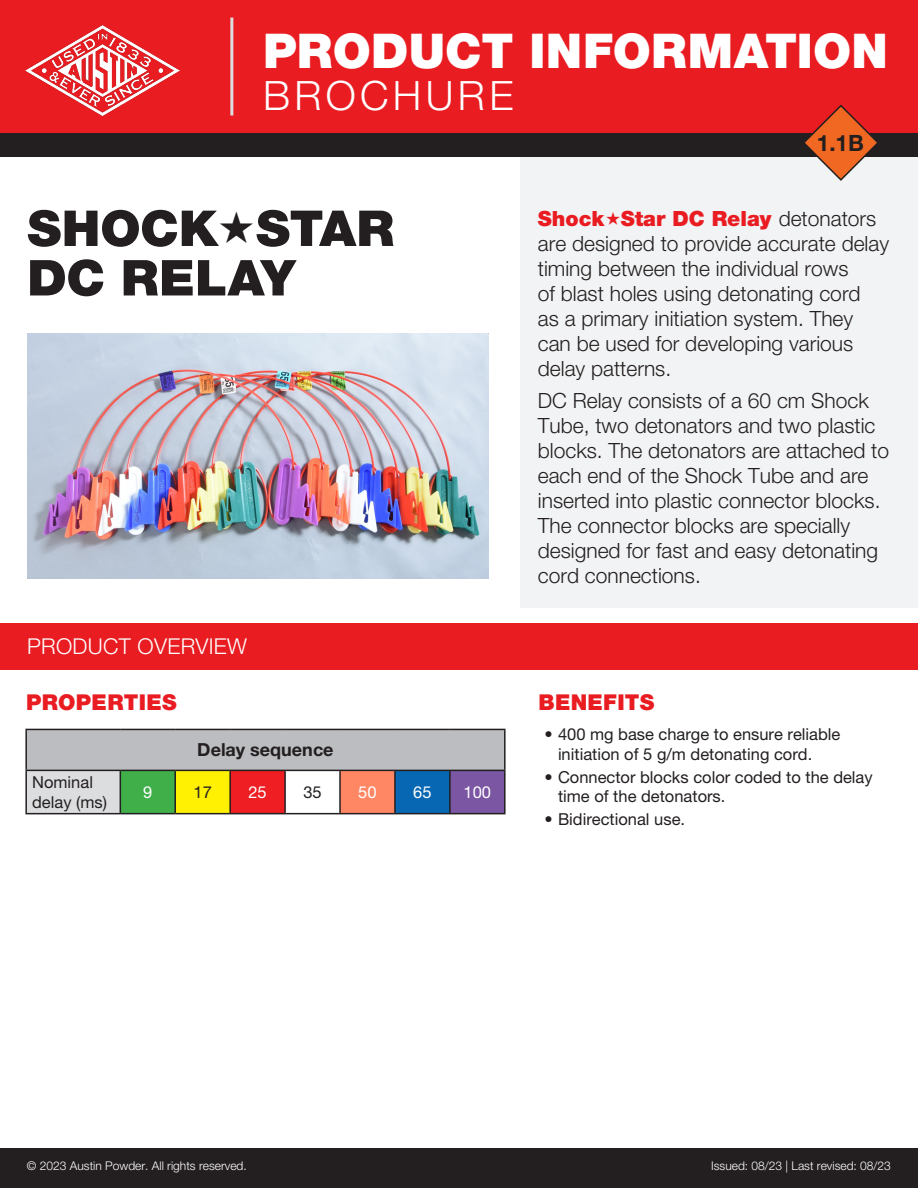
<style>
.page{position:relative;width:918px;height:1188px;background:#fff}
.page>*{position:absolute;margin:0;border:0;box-sizing:border-box;transform-origin:0 0}
.t1{font:900 49.5px/49.5px "Helvetica Neue CE";letter-spacing:-.005em;color:#231f20}
.t2{font:900 48px "Helvetica Neue CE";letter-spacing:.005em;color:#fff}
.t3{font:300 40.5px "Helvetica Neue CE";letter-spacing:.11em;color:#fff}
.t4{font:700 22.5px "Helvetica Neue CE";color:#231f20}
.t5{font:900 21.9px "Helvetica Neue CE";letter-spacing:.015em;color:#e91c22}
.t6{font:300 21.9px "Helvetica Neue CE";letter-spacing:.015em;color:#fff}
.t7{font:300 21px/25px "Helvetica Neue CE";color:#231f20}
.t8{font:700 18px "Helvetica Neue CE";color:#231f20}
.t9{font:16.5px/19.5px "Helvetica Neue CE";color:#231f20}
.t10{font:16.5px "Helvetica Neue CE";color:#fff}
.t11{font:300 12px "Helvetica Neue CE";color:#fff}
.s1{font-weight:900;color:#e91c22}
</style>
<div class="page">
<div style="left:521px;top:151px;width:397px;height:457px;background:#f2f3f4"></div>
<div style="left:0;top:623px;width:918px;height:47px;background:#e91c22"></div>
<div style="left:0;top:0;width:918px;height:134px;background:#e91c22"></div>
<img style="left:26px;top:25px;width:153px;height:90px">
<hr style="left:230px;top:18px;width:3px;height:97px;background:#dcdddf">
<div style="left:0;top:1148px;width:918px;height:40px;background:#231f20"></div>
<div style="left:0;top:134px;width:918px;height:23px;background:#231f20"></div>
<svg style="left:802px;top:104px;width:78px;height:77px"></svg>
<div style="left:26px;top:729px;width:479px;height:41px;background:#bcbdc0"></div>
<div style="left:26px;top:770px;width:94px;height:44px;background:#dcdddf"></div>
<div style="left:120px;top:770px;width:55px;height:44px;background:#40ae49"></div>
<div style="left:175px;top:770px;width:55px;height:44px;background:#fff101"></div>
<div style="left:230px;top:770px;width:55px;height:44px;background:#ee1e23"></div>
<div style="left:340px;top:770px;width:55px;height:44px;background:#ff8764"></div>
<div style="left:395px;top:770px;width:55px;height:44px;background:#0767b2"></div>
<div style="left:450px;top:770px;width:55px;height:44px;background:#7a56a3"></div>
<hr style="left:25px;top:729px;width:95px;height:1px;background:#231f20">
<hr style="left:25px;top:730px;width:2px;height:40px;background:#231f20">
<hr style="left:120px;top:729px;width:55px;height:1px;background:#231f20">
<hr style="left:175px;top:729px;width:55px;height:1px;background:#231f20">
<hr style="left:230px;top:729px;width:55px;height:1px;background:#231f20">
<hr style="left:285px;top:729px;width:55px;height:1px;background:#231f20">
<hr style="left:340px;top:729px;width:55px;height:1px;background:#231f20">
<hr style="left:395px;top:729px;width:55px;height:1px;background:#231f20">
<hr style="left:450px;top:729px;width:56px;height:1px;background:#231f20">
<hr style="left:504px;top:730px;width:2px;height:40px;background:#231f20">
<hr style="left:25px;top:770px;width:95px;height:1px;background:#231f20">
<hr style="left:120px;top:770px;width:55px;height:1px;background:#231f20">
<hr style="left:120px;top:771px;width:1px;height:42px;background:#231f20">
<hr style="left:175px;top:770px;width:55px;height:1px;background:#231f20">
<hr style="left:174px;top:771px;width:2px;height:42px;background:#231f20">
<hr style="left:230px;top:770px;width:55px;height:1px;background:#231f20">
<hr style="left:229px;top:771px;width:2px;height:42px;background:#231f20">
<hr style="left:285px;top:770px;width:55px;height:1px;background:#231f20">
<hr style="left:284px;top:771px;width:2px;height:42px;background:#231f20">
<hr style="left:340px;top:770px;width:55px;height:1px;background:#231f20">
<hr style="left:339px;top:771px;width:2px;height:42px;background:#231f20">
<hr style="left:395px;top:770px;width:55px;height:1px;background:#231f20">
<hr style="left:394px;top:771px;width:2px;height:42px;background:#231f20">
<hr style="left:450px;top:770px;width:56px;height:1px;background:#231f20">
<hr style="left:449px;top:771px;width:2px;height:42px;background:#231f20">
<hr style="left:25px;top:771px;width:2px;height:42px;background:#231f20">
<hr style="left:504px;top:771px;width:2px;height:42px;background:#231f20">
<hr style="left:25px;top:813px;width:95px;height:1px;background:#231f20">
<hr style="left:120px;top:813px;width:55px;height:1px;background:#231f20">
<hr style="left:175px;top:813px;width:55px;height:1px;background:#231f20">
<hr style="left:230px;top:813px;width:55px;height:1px;background:#231f20">
<hr style="left:285px;top:813px;width:55px;height:1px;background:#231f20">
<hr style="left:340px;top:813px;width:55px;height:1px;background:#231f20">
<hr style="left:395px;top:813px;width:55px;height:1px;background:#231f20">
<hr style="left:450px;top:813px;width:56px;height:1px;background:#231f20">
<img style="left:28px;top:334px;width:461px;height:245px">
<p class="t2" style="left:263px;top:21px;width:626px">PRODUCT INFORMATION</p>
<p class="t3" style="left:263px;top:71px;width:252px">BROCHURE</p>
<p class="t4" style="left:817px;top:129px;width:49px">1.1B</p>
<p class="t1" style="left:27px;top:208px;width:368px">SHOCK STAR<br>DC RELAY</p>
<p class="t6" style="left:27px;top:634px;width:221px">PRODUCT OVERVIEW</p>
<p class="t5" style="left:26px;top:689px;width:152px">PROPERTIES</p>
<p class="t8" style="left:197px;top:739px;width:138px">Delay sequence</p>
<p class="t9" style="left:32px;top:774px;width:76px">Nominal delay (ms)</p>
<p class="t10" style="left:143px;top:782px;width:11px">9</p>
<p class="t9" style="left:194px;top:784px;width:20px">17</p>
<p class="t10" style="left:248px;top:782px;width:20px">25</p>
<p class="t9" style="left:303px;top:784px;width:20px">35</p>
<p class="t10" style="left:358px;top:782px;width:20px">50</p>
<p class="t10" style="left:413px;top:782px;width:20px">65</p>
<p class="t10" style="left:464px;top:782px;width:29px">100</p>
<p class="t7" style="left:538px;top:207px;width:353px"><span class="s1">Shock Star DC Relay</span> detonators are designed to provide accurate delay timing between the individual rows<br>of blast holes using detonating cord<br>as a primary initiation system. They can be used for developing various delay patterns.</p>
<p class="t7" style="left:538px;top:390px;width:353px">DC Relay consists of a 60 cm Shock Tube, two detonators and two plastic blocks. The detonators are attached to each end of the Shock Tube and are inserted into plastic connector blocks.<br>The connector blocks are specially designed for fast and easy detonating cord connections.</p>
<p class="t5" style="left:539px;top:689px;width:117px">BENEFITS</p>
<p class="t9" style="left:558px;top:726px;width:284px;text-indent:-14px">• 400 mg base charge to ensure reliable initiation of 5 g/m detonating cord.</p>
<p class="t9" style="left:558px;top:769px;width:316px;text-indent:-14px">• Connector blocks color coded to the delay time of the detonators.</p>
<p class="t9" style="left:544px;top:811px;width:142px">• Bidirectional use.</p>
<p class="t11" style="left:27px;top:1158px;width:221px">© 2023 Austin Powder. All rights reserved.</p>
<p class="t11" style="left:711px;top:1158px;width:181px">Issued: 08/23 | Last revised: 08/23</p>
</div>
